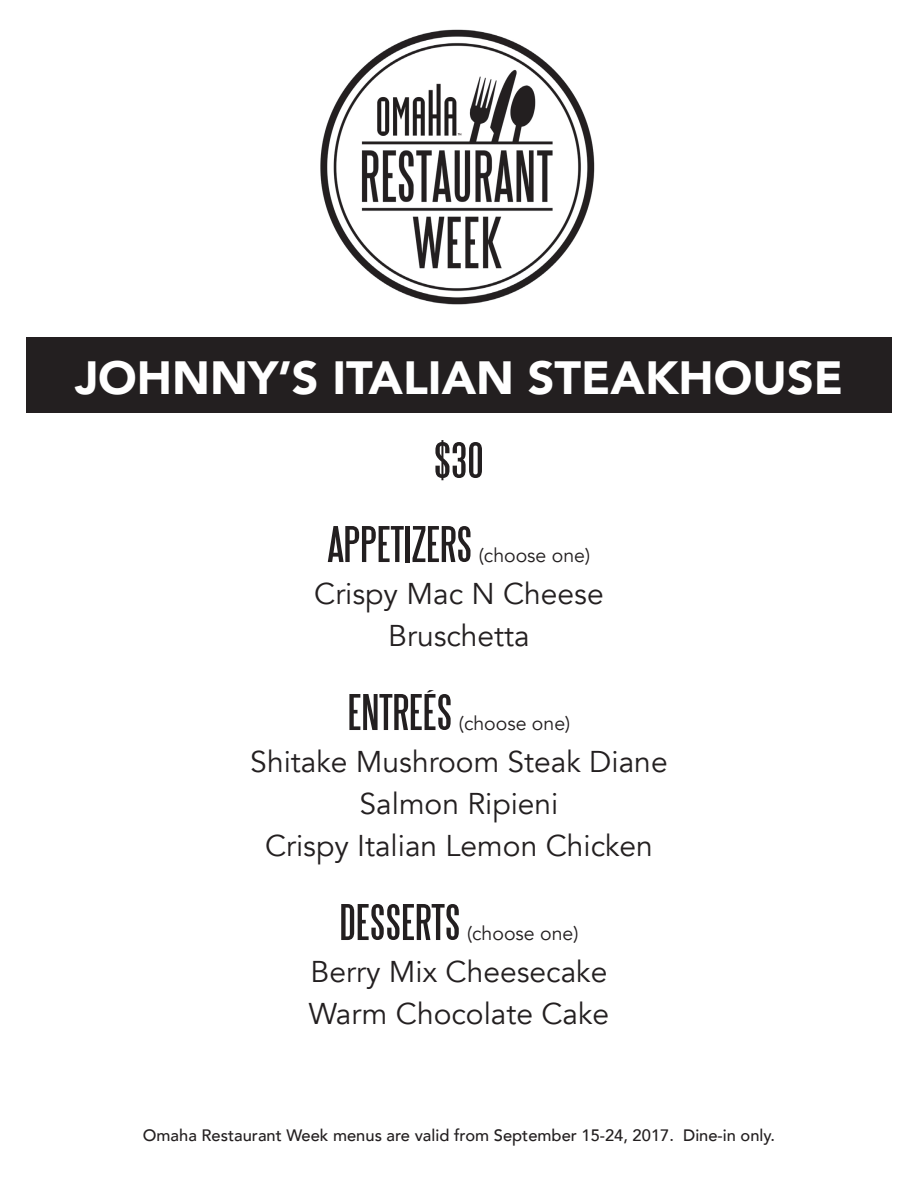
<style>
.page{position:relative;width:918px;height:1188px;background:#fff}
.page>*{position:absolute;margin:0;border:0;box-sizing:border-box;transform-origin:0 0}
.t1{font:900 46.5px "Avenir";color:#fff}
.t2{font:45px "Steelfish";color:#231f20;scale:1.2 1}
.t3{font:30px "Avenir";color:#231f20}
.t4{font:19.5px "Avenir";color:#231f20}
.t5{font:500 16.5px "Avenir";color:#231f20}
</style>
<div class="page">
<div style="left:26px;top:338px;width:866px;height:75px;background:#231f20"></div>
<img style="left:320px;top:29px;width:275px;height:276px">
<p class="t1" style="left:75px;top:338px;width:769px">JOHNNY’S ITALIAN STEAKHOUSE</p>
<p class="t2" style="left:434px;top:437px;width:43px">$30</p>
<p class="t2" style="left:328px;top:521px;width:122px">APPETIZERS</p>
<p class="t4" style="left:479px;top:544px;width:113px">(choose one)</p>
<p class="t3" style="left:314px;top:576px;width:291px">Crispy Mac N Cheese</p>
<p class="t3" style="left:388px;top:618px;width:143px">Bruschetta</p>
<p class="t2" style="left:348px;top:689px;width:89px">ENTREÉS</p>
<p class="t4" style="left:459px;top:712px;width:113px">(choose one)</p>
<p class="t3" style="left:250px;top:744px;width:419px">Shitake Mushroom Steak Diane</p>
<p class="t3" style="left:360px;top:786px;width:200px">Salmon Ripieni</p>
<p class="t3" style="left:265px;top:828px;width:389px">Crispy Italian Lemon Chicken</p>
<p class="t2" style="left:340px;top:899px;width:102px">DESSERTS</p>
<p class="t4" style="left:467px;top:922px;width:113px">(choose one)</p>
<p class="t3" style="left:311px;top:954px;width:298px">Berry Mix Cheesecake</p>
<p class="t3" style="left:309px;top:996px;width:302px">Warm Chocolate Cake</p>
<p class="t5" style="left:143px;top:1121px;width:634px">Omaha Restaurant Week menus are valid from September 15-24, 2017. Dine-in only.</p>
</div>
